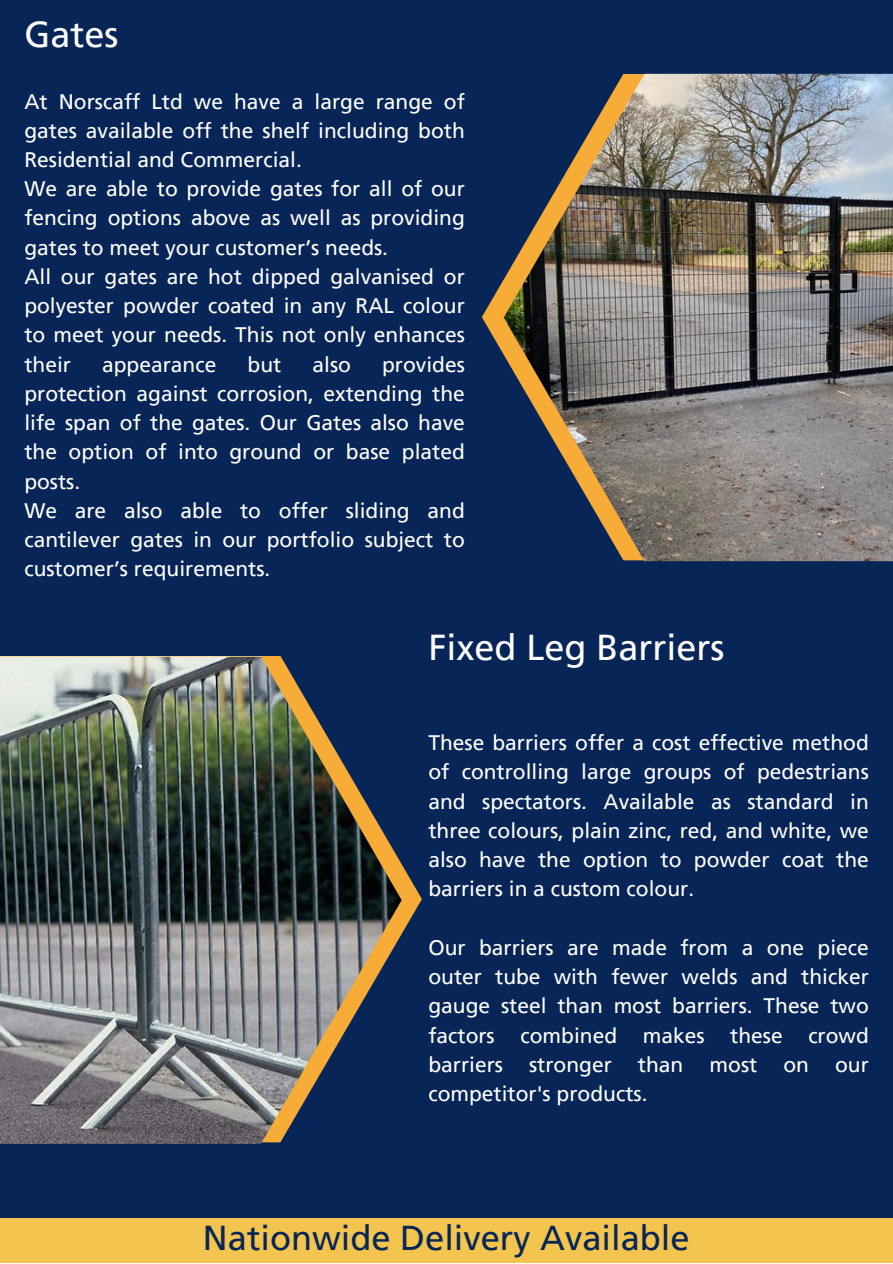
<style>
.page{position:relative;width:893px;height:1264px;background:#fff}
.page>*{position:absolute;margin:0;border:0;box-sizing:border-box;transform-origin:0 0}
.t1{font:36px "Frutiger LT Pro";color:#fff}
.t2{font:34.5px "Frutiger LT Pro";color:#082557}
.t3{font:21px/29.2px "Frutiger LT Pro";color:#fff;text-align:justify}
</style>
<div class="page">
<div style="left:0;top:0;width:892px;height:1262px;background:#082557"></div>
<svg style="left:482px;top:281px;width:21px;height:73px"></svg>
<img style="left:503px;top:74px;width:389px;height:487px">
<img style="left:0;top:656px;width:401px;height:487px">
<div style="left:0;top:1217px;width:892px;height:45px;background:#f4c54e"></div>
<p class="t1" style="left:24px;top:12px;width:95px">Gates</p>
<p class="t3" style="left:24px;top:86px;width:442px">At Norscaff Ltd we have a large range of gates available off the shelf including both Residential and Commercial.</p>
<p class="t3" style="left:24px;top:174px;width:442px">We are able to provide gates for all of our fencing options above as well as providing gates to meet your customer’s needs.</p>
<p class="t3" style="left:24px;top:262px;width:442px">All our gates are hot dipped galvanised or polyester powder coated in any RAL colour to meet your needs. This not only enhances their</p>
<p class="t3" style="left:24px;top:349px;width:442px;text-indent:358px">provides protection against corrosion, extending the life span of the gates. Our Gates also have the option of into ground or base plated posts.</p>
<p class="t3" style="left:24px;top:496px;width:442px">We are also able to offer sliding and cantilever gates in our portfolio subject to customer’s requirements.</p>
<p class="t3" style="left:102px;top:349px;width:116px">appearance</p>
<p class="t3" style="left:247px;top:349px;width:35px">but</p>
<p class="t3" style="left:312px;top:349px;width:40px">also</p>
<p class="t1" style="left:428px;top:625px;width:297px">Fixed Leg Barriers</p>
<p class="t3" style="left:428px;top:728px;width:442px">These barriers offer a cost effective method of controlling large groups of pedestrians and spectators. Available as standard in three colours, plain zinc, red, and white, we also have the option to powder coat the barriers in a custom colour.</p>
<p class="t3" style="left:428px;top:932px;width:442px">Our barriers are made from a one piece outer tube with fewer welds and thicker gauge steel than most barriers. These two factors combined makes these crowd barriers stronger than most on our competitor's products.</p>
<p class="t2" style="left:203px;top:1216px;width:488px">Nationwide Delivery Available</p>
</div>
